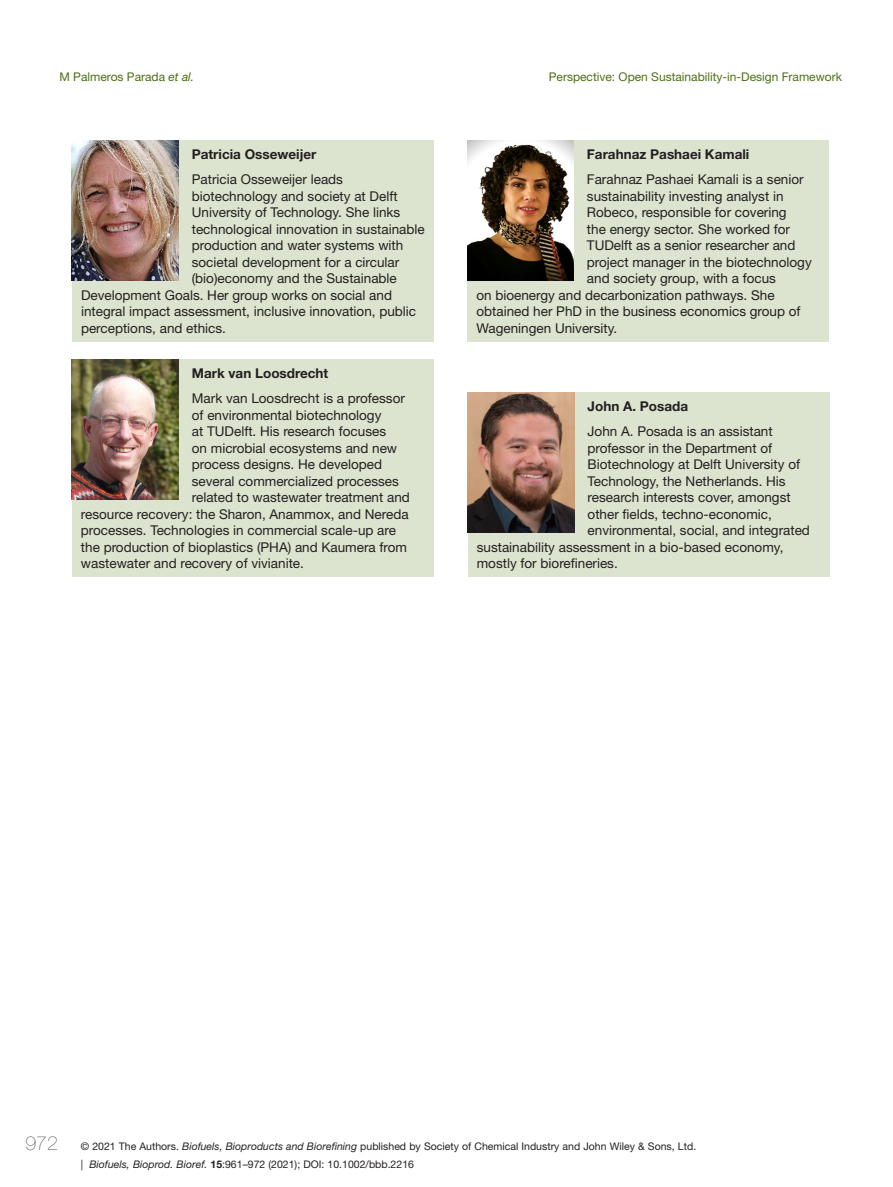
<style>
.page{position:relative;width:893px;height:1187px;background:#fff}
.page>*{position:absolute;margin:0;border:0;box-sizing:border-box;transform-origin:0 0}
.t1{font:200 19.5px "Helvetica Neue LT Std";color:#231f20}
.AU_BIO{font:13.5px "Helvetica Neue LT Std";color:#231f20}
.BIO_HD{font:700 13.5px "Helvetica Neue LT Std";color:#231f20}
.t2{font:12px "Helvetica Neue LT Std";color:#4e6e17}
.t3{font:10.5px/18px "Helvetica Neue LT Std";color:#231f20}
.s1{font-style:italic}
.s2{font-weight:700}
</style>
<div class="page">
<div style="left:72px;top:140px;width:362px;height:201px;background:#dce3cf"></div>
<img style="left:72px;top:140px;width:106px;height:141px">
<div style="left:72px;top:359px;width:362px;height:218px;background:#dce3cf"></div>
<img style="left:72px;top:359px;width:106px;height:140px">
<div style="left:467px;top:140px;width:362px;height:201px;background:#dce3cf"></div>
<img style="left:467px;top:140px;width:106px;height:141px">
<div style="left:468px;top:392px;width:361px;height:185px;background:#dce3cf"></div>
<img style="left:468px;top:392px;width:106px;height:140px">
<p class="t2" style="left:60px;top:69px;width:136px">M Palmeros Parada <span class="s1">et al.</span></p>
<p class="t2" style="left:549px;top:69px;width:295px">Perspective: Open Sustainability-in-Design Framework</p>
<p class="BIO_HD" style="left:192px;top:146px;width:126px">Patricia Osseweijer</p>
<p class="AU_BIO" style="left:192px;top:171px;width:153px">Patricia Osseweijer leads</p>
<p class="AU_BIO" style="left:192px;top:188px;width:207px">biotechnology and society at Delft</p>
<p class="AU_BIO" style="left:192px;top:204px;width:210px">University of Technology. She links</p>
<p class="AU_BIO" style="left:192px;top:221px;width:234px">technological innovation in sustainable</p>
<p class="AU_BIO" style="left:192px;top:237px;width:213px">production and water systems with</p>
<p class="AU_BIO" style="left:192px;top:254px;width:209px">societal development for a circular</p>
<p class="AU_BIO" style="left:192px;top:270px;width:207px">(bio)economy and the Sustainable</p>
<p class="AU_BIO" style="left:81px;top:287px;width:313px">Development Goals. Her group works on social and</p>
<p class="AU_BIO" style="left:81px;top:303px;width:337px">integral impact assessment, inclusive innovation, public</p>
<p class="AU_BIO" style="left:81px;top:320px;width:147px">perceptions, and ethics.</p>
<p class="BIO_HD" style="left:192px;top:365px;width:138px">Mark van Loosdrecht</p>
<p class="AU_BIO" style="left:192px;top:390px;width:215px">Mark van Loosdrecht is a professor</p>
<p class="AU_BIO" style="left:192px;top:406px;width:191px">of environmental biotechnology</p>
<p class="AU_BIO" style="left:192px;top:423px;width:196px">at TUDelft. His research focuses</p>
<p class="AU_BIO" style="left:192px;top:439px;width:207px">on microbial ecosystems and new</p>
<p class="AU_BIO" style="left:192px;top:456px;width:192px">process designs. He developed</p>
<p class="AU_BIO" style="left:192px;top:472px;width:209px">several commercialized processes</p>
<p class="AU_BIO" style="left:192px;top:489px;width:220px">related to wastewater treatment and</p>
<p class="AU_BIO" style="left:81px;top:505px;width:329px">resource recovery: the Sharon, Anammox, and Nereda</p>
<p class="AU_BIO" style="left:81px;top:522px;width:317px">processes. Technologies in commercial scale-up are</p>
<p class="AU_BIO" style="left:81px;top:538px;width:328px">the production of bioplastics (PHA) and Kaumera from</p>
<p class="AU_BIO" style="left:81px;top:555px;width:224px">wastewater and recovery of vivianite.</p>
<p class="BIO_HD" style="left:587px;top:146px;width:164px">Farahnaz Pashaei Kamali</p>
<p class="AU_BIO" style="left:587px;top:171px;width:218px">Farahnaz Pashaei Kamali is a senior</p>
<p class="AU_BIO" style="left:587px;top:188px;width:198px">sustainability investing analyst in</p>
<p class="AU_BIO" style="left:587px;top:204px;width:201px">Robeco, responsible for covering</p>
<p class="AU_BIO" style="left:587px;top:221px;width:205px">the energy sector. She worked for</p>
<p class="AU_BIO" style="left:587px;top:237px;width:210px">TUDelft as a senior researcher and</p>
<p class="AU_BIO" style="left:587px;top:254px;width:226px">project manager in the biotechnology</p>
<p class="AU_BIO" style="left:587px;top:270px;width:191px">and society group, with a focus</p>
<p class="AU_BIO" style="left:476px;top:287px;width:300px">on bioenergy and decarbonization pathways. She</p>
<p class="AU_BIO" style="left:476px;top:303px;width:326px">obtained her PhD in the business economics group of</p>
<p class="AU_BIO" style="left:476px;top:320px;width:142px">Wageningen University.</p>
<p class="BIO_HD" style="left:588px;top:398px;width:102px">John A. Posada</p>
<p class="AU_BIO" style="left:588px;top:423px;width:187px">John A. Posada is an assistant</p>
<p class="AU_BIO" style="left:588px;top:439px;width:186px">professor in the Department of</p>
<p class="AU_BIO" style="left:588px;top:456px;width:214px">Biotechnology at Delft University of</p>
<p class="AU_BIO" style="left:588px;top:472px;width:200px">Technology, the Netherlands. His</p>
<p class="AU_BIO" style="left:588px;top:489px;width:205px">research interests cover, amongst</p>
<p class="AU_BIO" style="left:588px;top:505px;width:186px">other fields, techno-economic,</p>
<p class="AU_BIO" style="left:588px;top:522px;width:224px">environmental, social, and integrated</p>
<p class="AU_BIO" style="left:477px;top:538px;width:308px">sustainability assessment in a bio-based economy,</p>
<p class="AU_BIO" style="left:477px;top:555px;width:143px">mostly for biorefineries.</p>
<h1 class="t1" style="left:25px;top:1131px;width:34px">972</h1>
<p class="t3" style="left:81px;top:1137px;width:617px">© 2021 The Authors. <span class="s1">Biofuels, Bioproducts and Biorefining</span> published by Society of Chemical Industry and John Wiley &amp; Sons, Ltd. | <span class="s1">Biofuels, Bioprod. Bioref.</span> <span class="s2">15</span>:961–972 (2021); DOI: 10.1002/bbb.2216</p>
</div>
